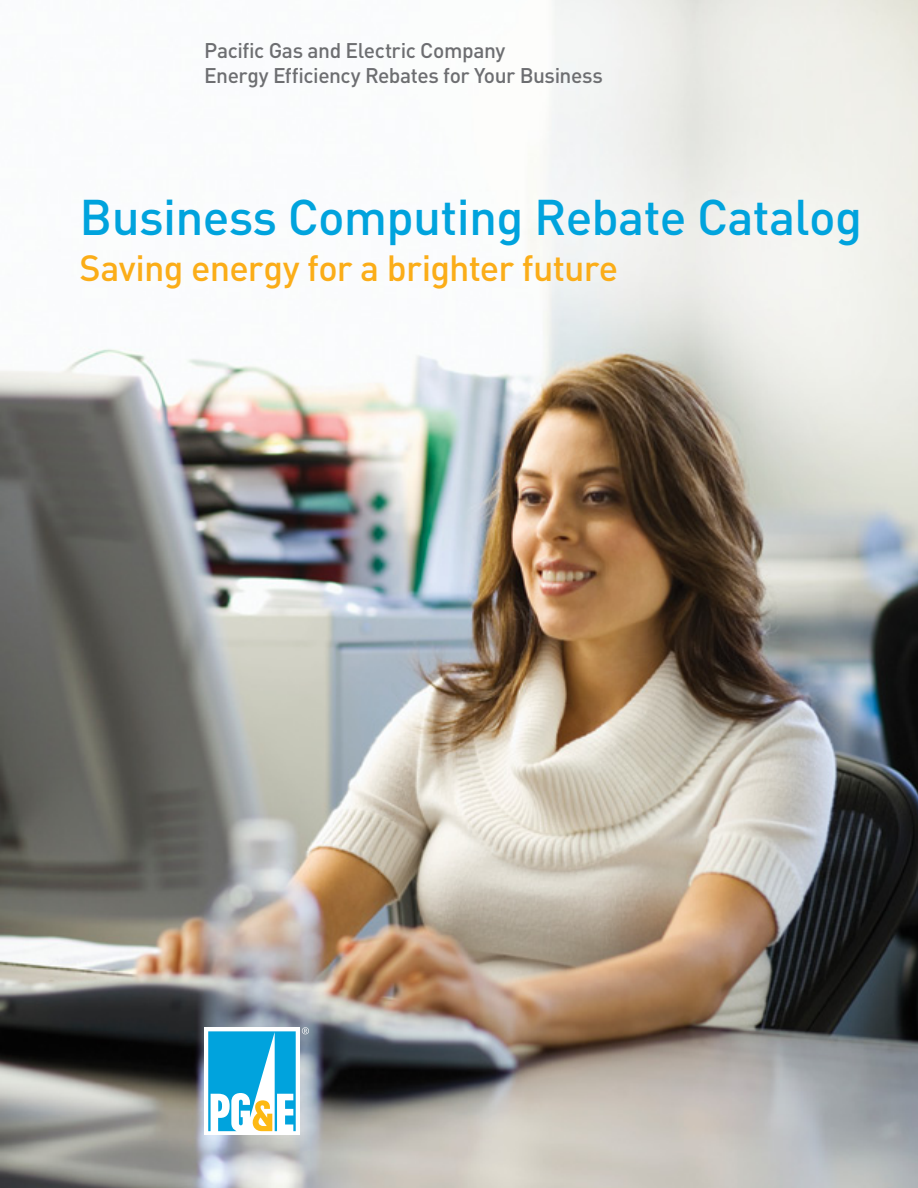
<style>
.page{position:relative;width:918px;height:1188px;background:#fff}
.page>*{position:absolute;margin:0;border:0;box-sizing:border-box;transform-origin:0 0}
.t1{font:500 49.5px "DIN";letter-spacing:-.015em;color:#00a3dd}
.t2{font:500 36px "DIN";letter-spacing:-.02em;color:#fbad18}
.t3{font:500 21px/25.2px "DIN";letter-spacing:-.02em;color:#6d6e71}
</style>
<div class="page">
<img style="left:0;top:0;width:918px;height:1188px">
<div style="left:204px;top:1027px;width:96px;height:108px;background:#fff"></div>
<svg style="left:208px;top:1031px;width:88px;height:100px"></svg>
<svg style="left:302px;top:1027px;width:7px;height:7px"></svg>
<p class="t3" style="left:204px;top:37px;width:400px">Pacific Gas and Electric Company<br>Energy Efficiency Rebates for Your Business</p>
<h1 class="t1" style="left:80px;top:186px;width:784px">Business Computing Rebate Catalog</h1>
<h2 class="t2" style="left:80px;top:245px;width:540px">Saving energy for a brighter future</h2>
</div>
